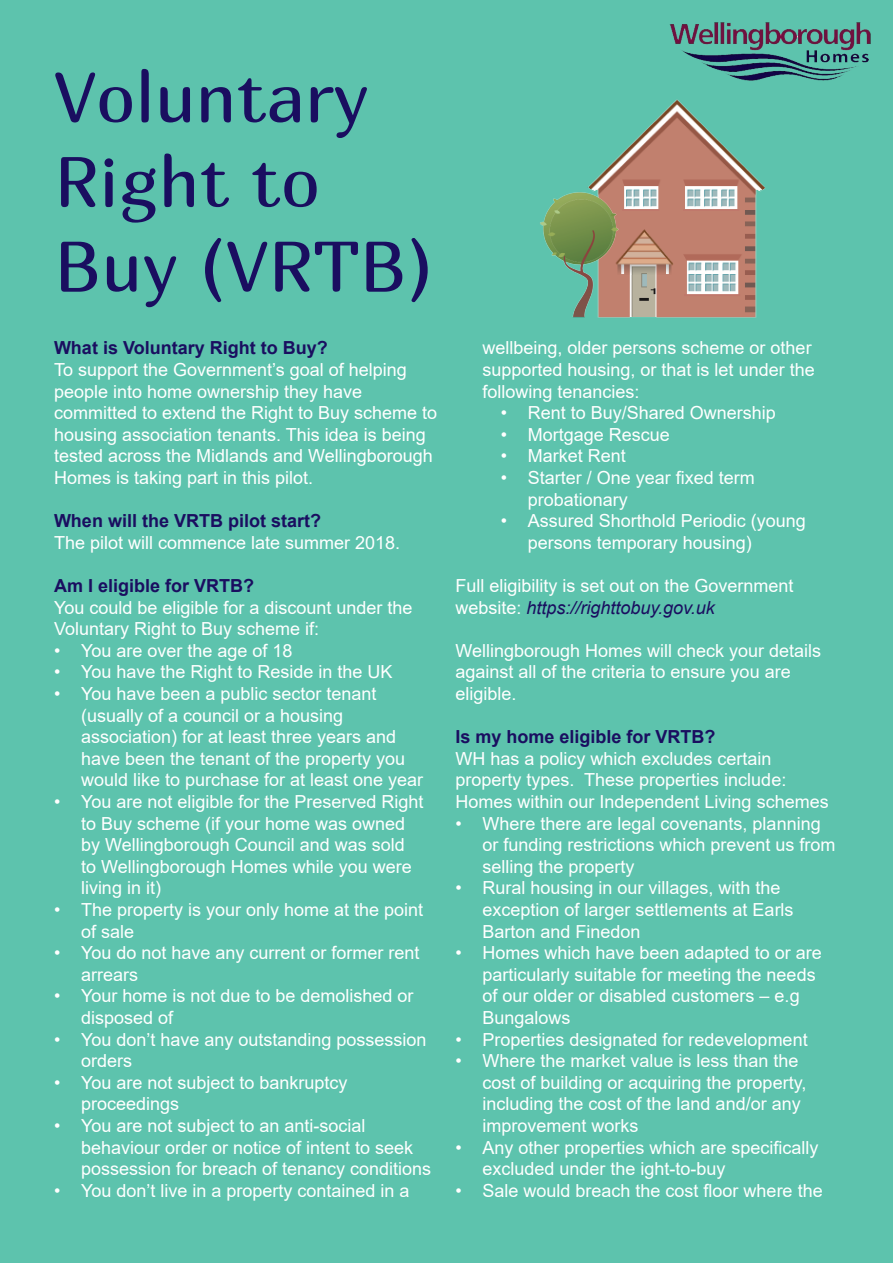
<style>
.page{position:relative;width:893px;height:1263px;background:#fff}
.page>*{position:absolute;margin:0;border:0;box-sizing:border-box;transform-origin:0 0}
.t1{font:70.5px/84.6px "Marmelad";color:#1a0e60}
.t2{font:18px/21.6px "Arial";color:#fff}
.t3{font:700 18px "Arial";color:#1a0e60}
.s1{font-style:italic;color:#1a0e60}
</style>
<div class="page">
<div style="left:1px;top:1px;width:891px;height:1261px;background:#5dc3ad"></div>
<img style="left:651px;top:0;width:242px;height:106px">
<img style="left:591px;top:81px;width:193px;height:237px">
<img style="left:540px;top:184px;width:88px;height:134px">
<p class="t1" style="left:54px;top:54px;width:381px">Voluntary<br>Right to<br>Buy (VRTB)</p>
<p class="t3" style="left:54px;top:335px;width:275px">What is Voluntary Right to Buy?</p>
<p class="t2" style="left:54px;top:359px;width:385px">To support the Government’s goal of helping people into home ownership they have committed to extend the Right to Buy scheme to housing association tenants. This idea is being tested across the Midlands and Wellingborough Homes is taking part in this pilot.</p>
<p class="t3" style="left:54px;top:508px;width:269px">When will the VRTB pilot start?</p>
<p class="t2" style="left:54px;top:531px;width:348px">The pilot will commence late summer 2018.</p>
<p class="t3" style="left:54px;top:573px;width:202px">Am I eligible for VRTB?</p>
<p class="t2" style="left:54px;top:596px;width:360px">You could be eligible for a discount under the<br>Voluntary Right to Buy scheme if:</p>
<p class="t2" style="left:54px;top:639px;width:240px">• You are over the age of 18</p>
<p class="t2" style="left:54px;top:661px;width:340px">• You have the Right to Reside in the UK</p>
<p class="t2" style="left:81px;top:683px;width:344px;text-indent:-27px">• You have been a public sector tenant (usually of a council or a housing association) for at least three years and have been the tenant of the property you would like to purchase for at least one year</p>
<p class="t2" style="left:81px;top:791px;width:344px;text-indent:-27px">• You are not eligible for the Preserved Right to Buy scheme (if your home was owned by Wellingborough Council and was sold to Wellingborough Homes while you were living in it)</p>
<p class="t2" style="left:81px;top:899px;width:344px;text-indent:-27px">• The property is your only home at the point of sale</p>
<p class="t2" style="left:81px;top:942px;width:340px;text-indent:-27px">• You do not have any current or former rent arrears</p>
<p class="t2" style="left:81px;top:985px;width:334px;text-indent:-27px">• Your home is not due to be demolished or disposed of</p>
<p class="t2" style="left:81px;top:1028px;width:347px;text-indent:-27px">• You don’t have any outstanding possession orders</p>
<p class="t2" style="left:81px;top:1071px;width:268px;text-indent:-27px">• You are not subject to bankruptcy proceedings</p>
<p class="t2" style="left:81px;top:1115px;width:352px;text-indent:-27px">• You are not subject to an anti-social behaviour order or notice of intent to seek possession for breach of tenancy conditions</p>
<p class="t2" style="left:54px;top:1179px;width:357px">• You don’t live in a property contained in a</p>
<p class="t2" style="left:482px;top:337px;width:334px">wellbeing, older persons scheme or other supported housing, or that is let under the following tenancies:</p>
<p class="t2" style="left:501px;top:402px;width:277px">• Rent to Buy/Shared Ownership</p>
<p class="t2" style="left:501px;top:423px;width:171px">• Mortgage Rescue</p>
<p class="t2" style="left:501px;top:445px;width:127px">• Market Rent</p>
<p class="t2" style="left:528px;top:467px;width:229px;text-indent:-27px">• Starter / One year fixed term probationary</p>
<p class="t2" style="left:528px;top:510px;width:280px;text-indent:-27px">• Assured Shorthold Periodic (young persons temporary housing)</p>
<p class="t2" style="left:455px;top:575px;width:340px">Full eligibility is set out on the Government website: <span class="s1">https://righttobuy.gov.uk</span></p>
<p class="t2" style="left:455px;top:639px;width:367px">Wellingborough Homes will check your details against all of the criteria to ensure you are eligible.</p>
<p class="t3" style="left:455px;top:724px;width:262px">Is my home eligible for VRTB?</p>
<p class="t2" style="left:455px;top:747px;width:332px">WH has a policy which excludes certain property types. These properties include:</p>
<p class="t2" style="left:455px;top:791px;width:375px">Homes within our Independent Living schemes</p>
<p class="t2" style="left:482px;top:812px;width:355px;text-indent:-27px">• Where there are legal covenants, planning or funding restrictions which prevent us from selling the property</p>
<p class="t2" style="left:482px;top:877px;width:313px;text-indent:-27px">• Rural housing in our villages, with the exception of larger settlements at Earls<br>Barton and Finedon</p>
<p class="t2" style="left:482px;top:942px;width:341px;text-indent:-27px">• Homes which have been adapted to or are particularly suitable for meeting the needs of our older or disabled customers – e.g Bungalows</p>
<p class="t2" style="left:455px;top:1028px;width:354px">• Properties designated for redevelopment</p>
<p class="t2" style="left:482px;top:1050px;width:325px;text-indent:-27px">• Where the market value is less than the cost of building or acquiring the property, including the cost of the land and/or any improvement works</p>
<p class="t2" style="left:482px;top:1136px;width:338px;text-indent:-27px">• Any other properties which are specifically excluded under the ight-to-buy</p>
<p class="t2" style="left:455px;top:1179px;width:369px">• Sale would breach the cost floor where the</p>
</div>
